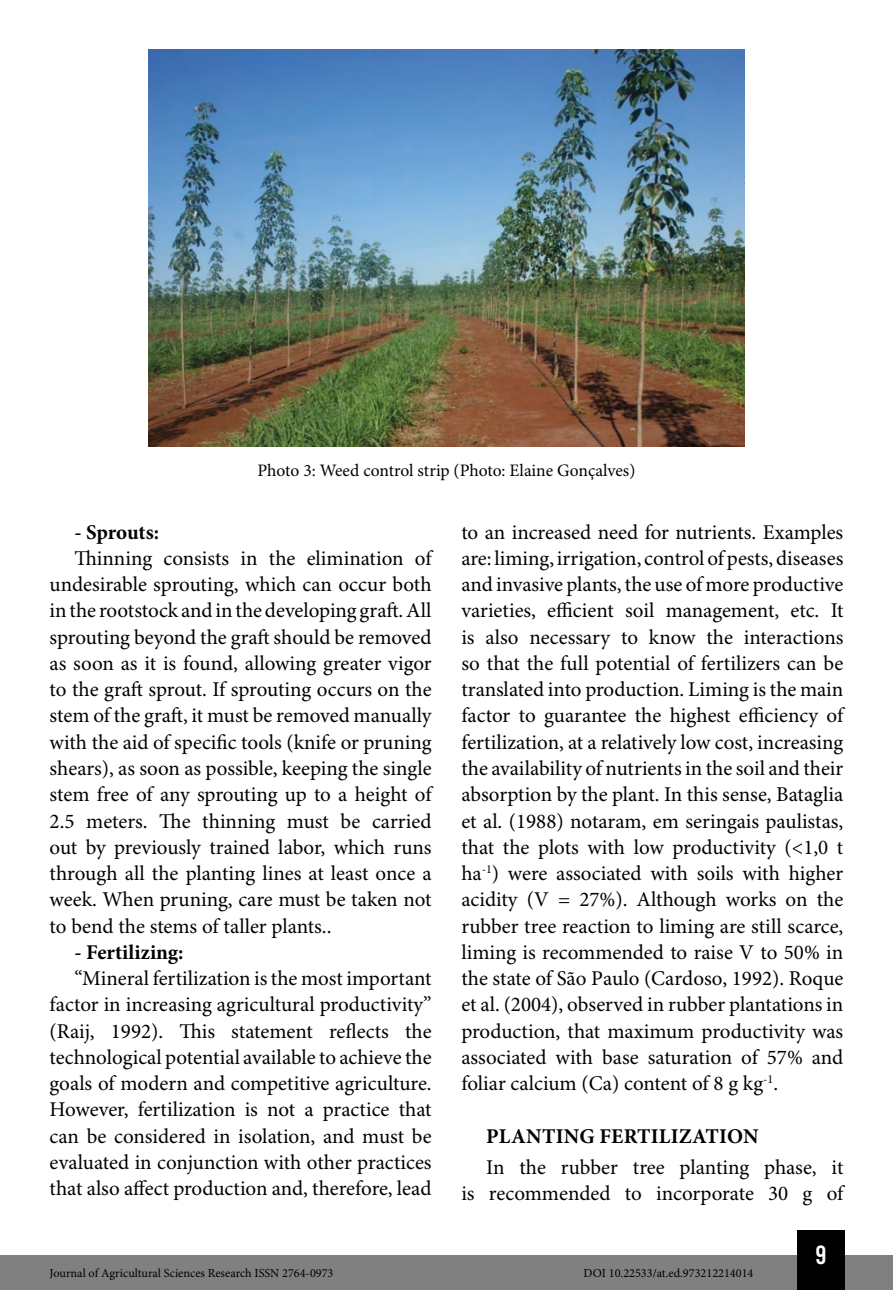
<style>
.page{position:relative;width:893px;height:1290px;background:#fff}
.page>*{position:absolute;margin:0;border:0;box-sizing:border-box;transform-origin:0 0}
.t1{font:26.25px "Bebas Kai";color:#fff}
.t2{font:21px/26.2px "Minion Pro";color:#000;text-align:justify}
.t3{font:700 21px "Minion Pro";color:#000}
.t4{font:17.5px "Minion Pro";letter-spacing:-.005em;color:#000}
.t5{font:12.25px "Minion Pro";color:#000}
</style>
<div class="page">
<div style="left:0;top:1255px;width:893px;height:35px;background:#808080"></div>
<div style="left:797px;top:1230px;width:48px;height:60px;background:#000"></div>
<img style="left:148px;top:50px;width:597px;height:396px">
<p class="t4" style="left:258px;top:460px;width:379px">Photo 3: Weed control strip (Photo: Elaine Gonçalves)</p>
<p class="t3" style="left:74px;top:517px;width:86px">- Sprouts:</p>
<p class="t2" style="left:50px;top:546px;width:384px;text-indent:25px">Thinning consists in the elimination of undesirable sprouting, which can occur both in the rootstock and in the developing graft. All sprouting beyond the graft should be removed as soon as it is found, allowing greater vigor to the graft sprout. If sprouting occurs on the stem of the graft, it must be removed manually with the aid of specific tools (knife or pruning shears), as soon as possible, keeping the single stem free of any sprouting up to a height of 2.5 meters. The thinning must be carried out by previously trained labor, which runs through all the planting lines at least once a week. When pruning, care must be taken not to bend the stems of taller plants..</p>
<p class="t3" style="left:74px;top:937px;width:111px">- Fertilizing:</p>
<p class="t2" style="left:50px;top:966px;width:384px;text-indent:25px">“Mineral fertilization is the most important factor in increasing agricultural productivity” (Raij, 1992). This statement reflects the technological potential available to achieve the goals of modern and competitive agriculture.<br>However, fertilization is not a practice that can be considered in isolation, and must be evaluated in conjunction with other practices that also affect production and, therefore, lead</p>
<p class="t2" style="left:461px;top:520px;width:384px">to an increased need for nutrients. Examples are: liming, irrigation, control of pests, diseases and invasive plants, the use of more productive varieties, efficient soil management, etc. It is also necessary to know the interactions so that the full potential of fertilizers can be translated into production. Liming is the main factor to guarantee the highest efficiency of fertilization, at a relatively low cost, increasing the availability of nutrients in the soil and their absorption by the plant. In this sense, Bataglia et al. (1988) notaram, em seringais paulistas, that the plots with low productivity (&lt;1,0 t ha<sup>-1</sup>) were associated with soils with higher acidity (V = 27%). Although works on the rubber tree reaction to liming are still scarce, liming is recommended to raise V to 50% in the state of São Paulo (Cardoso, 1992). Roque et al. (2004), observed in rubber plantations in production, that maximum productivity was associated with base saturation of 57% and foliar calcium (Ca) content of 8 g kg<sup>-1</sup>.</p>
<p class="t3" style="left:486px;top:1121px;width:274px">PLANTING FERTILIZATION</p>
<p class="t2" style="left:461px;top:1155px;width:384px;text-align:right">In the rubber tree planting phase, it<br>is recommended to incorporate 30 g of</p>
<p class="t1" style="left:815px;top:1241px;width:13px">9</p>
<p class="t5" style="left:50px;top:1266px;width:285px">Journal of Agricultural Sciences Research ISSN 2764-0973</p>
<p class="t5" style="left:584px;top:1266px;width:171px">DOI 10.22533/at.ed.973212214014</p>
</div>
